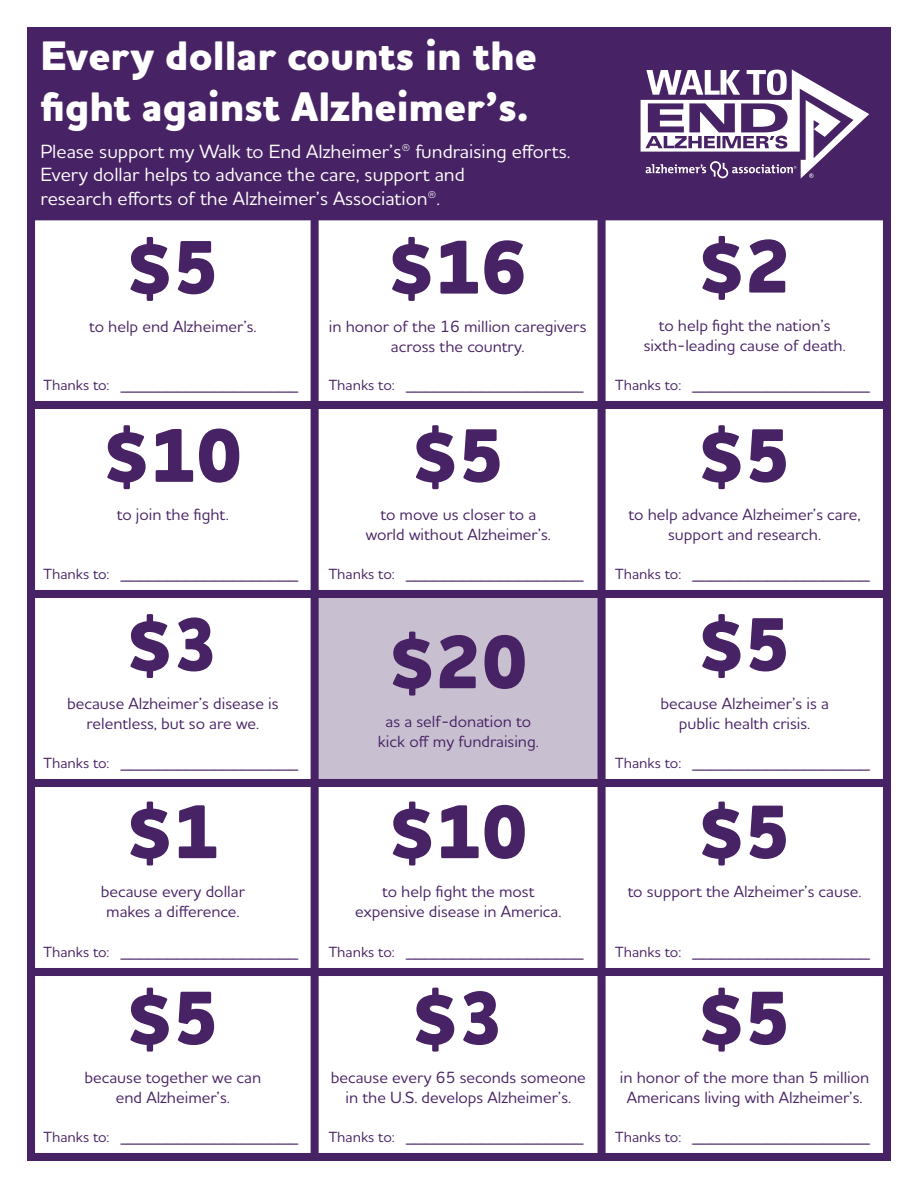
<style>
.page{position:relative;width:918px;height:1188px;background:#fff}
.page>*{position:absolute;margin:0;border:0;box-sizing:border-box;transform-origin:0 0}
.t1{font:800 77.1px "Houschka Alt Pro";color:#472264}
.t2{font:800 42px/50.4px "Houschka Alt Pro";color:#fff}
.t3{font:500 19.5px/23.4px "Houschka Alt Pro";color:#fff}
.t4{font:500 19.35px "Houschka Alt Pro";color:#472264}
.t5{font:500 16.5px/19.8px "Houschka Alt Pro";color:#472264;text-align:center}
.s1{font-size:15px}
</style>
<div class="page">
<div style="left:315px;top:595px;width:286px;height:186px;background:#c8bfd0"></div>
<div style="left:27px;top:27px;width:864px;height:189px;background:#472264"></div>
<div style="left:27px;top:212px;width:864px;height:949px;border:8px solid #472264"></div>
<div style="left:311px;top:216px;width:8px;height:941px;background:#472264"></div>
<div style="left:598px;top:216px;width:8px;height:941px;background:#472264"></div>
<div style="left:30px;top:401px;width:860px;height:8px;background:#472264"></div>
<div style="left:30px;top:590px;width:860px;height:8px;background:#472264"></div>
<div style="left:30px;top:779px;width:860px;height:8px;background:#472264"></div>
<div style="left:30px;top:968px;width:860px;height:8px;background:#472264"></div>
<svg style="left:641px;top:69px;width:228px;height:110px"></svg>
<h2 class="t2" style="left:40px;top:33px;width:498px">Every dollar counts in the fight against Alzheimer’s.</h2>
<p class="t3" style="left:40px;top:139px;width:531px">Please support my Walk to End Alzheimer’s® fundraising efforts.<br>Every dollar helps to advance the care, support and<br>research efforts of the Alzheimer’s Association®.</p>
<h1 class="t1" style="left:127px;top:217px;width:94px">$5</h1>
<p class="t5" style="left:89px;top:316px;width:169px">to help end Alzheimer’s.</p>
<h1 class="t1" style="left:388px;top:217px;width:140px">$16</h1>
<p class="t5" style="left:329px;top:316px;width:259px">in honor of the 16 million caregivers across the country.</p>
<h1 class="t1" style="left:698px;top:216px;width:94px">$2</h1>
<p class="t5" style="left:644px;top:315px;width:203px">to help fight the nation’s sixth-leading cause of death.</p>
<p class="t4" style="left:44px;top:371px;width:256px"><span class="s1">Thanks to:</span> ___________________</p>
<h1 class="t1" style="left:103px;top:405px;width:140px">$10</h1>
<p class="t5" style="left:117px;top:504px;width:114px">to join the fight.</p>
<p class="t4" style="left:329px;top:371px;width:256px"><span class="s1">Thanks to:</span> ___________________</p>
<p class="t4" style="left:615px;top:371px;width:256px"><span class="s1">Thanks to:</span> ___________________</p>
<h1 class="t1" style="left:412px;top:405px;width:94px">$5</h1>
<p class="t5" style="left:366px;top:504px;width:187px">to move us closer to a world without Alzheimer’s.</p>
<h1 class="t1" style="left:698px;top:405px;width:94px">$5</h1>
<p class="t5" style="left:629px;top:504px;width:234px">to help advance Alzheimer’s care, support and research.</p>
<p class="t4" style="left:44px;top:560px;width:256px"><span class="s1">Thanks to:</span> ___________________</p>
<p class="t4" style="left:329px;top:560px;width:256px"><span class="s1">Thanks to:</span> ___________________</p>
<p class="t4" style="left:615px;top:560px;width:256px"><span class="s1">Thanks to:</span> ___________________</p>
<h1 class="t1" style="left:127px;top:594px;width:94px">$3</h1>
<p class="t5" style="left:67px;top:693px;width:213px">because Alzheimer’s disease is relentless, but so are we.</p>
<h1 class="t1" style="left:389px;top:612px;width:140px">$20</h1>
<p class="t5" style="left:378px;top:711px;width:163px">as a self-donation to kick off my fundraising.</p>
<h1 class="t1" style="left:698px;top:594px;width:94px">$5</h1>
<p class="t5" style="left:660px;top:693px;width:170px">because Alzheimer’s is a public health crisis.</p>
<p class="t4" style="left:44px;top:749px;width:256px"><span class="s1">Thanks to:</span> ___________________</p>
<p class="t4" style="left:615px;top:749px;width:256px"><span class="s1">Thanks to:</span> ___________________</p>
<h1 class="t1" style="left:127px;top:782px;width:94px">$1</h1>
<p class="t5" style="left:101px;top:881px;width:146px">because every dollar makes a difference.</p>
<h1 class="t1" style="left:389px;top:782px;width:140px">$10</h1>
<p class="t5" style="left:355px;top:881px;width:208px">to help fight the most expensive disease in America.</p>
<h1 class="t1" style="left:698px;top:782px;width:94px">$5</h1>
<p class="t5" style="left:628px;top:881px;width:235px">to support the Alzheimer’s cause.</p>
<p class="t4" style="left:44px;top:939px;width:256px"><span class="s1">Thanks to:</span> ___________________</p>
<p class="t4" style="left:329px;top:939px;width:256px"><span class="s1">Thanks to:</span> ___________________</p>
<p class="t4" style="left:615px;top:939px;width:256px"><span class="s1">Thanks to:</span> ___________________</p>
<h1 class="t1" style="left:127px;top:968px;width:94px">$5</h1>
<p class="t5" style="left:85px;top:1067px;width:178px">because together we can end Alzheimer’s.</p>
<h1 class="t1" style="left:412px;top:968px;width:94px">$3</h1>
<p class="t5" style="left:331px;top:1067px;width:256px">because every 65 seconds someone in the U.S. develops Alzheimer’s.</p>
<h1 class="t1" style="left:698px;top:968px;width:94px">$5</h1>
<p class="t5" style="left:620px;top:1067px;width:251px">in honor of the more than 5 million<br>Americans living with Alzheimer’s.</p>
<p class="t4" style="left:44px;top:1123px;width:256px"><span class="s1">Thanks to:</span> ___________________</p>
<p class="t4" style="left:329px;top:1123px;width:256px"><span class="s1">Thanks to:</span> ___________________</p>
<p class="t4" style="left:615px;top:1123px;width:256px"><span class="s1">Thanks to:</span> ___________________</p>
</div>
